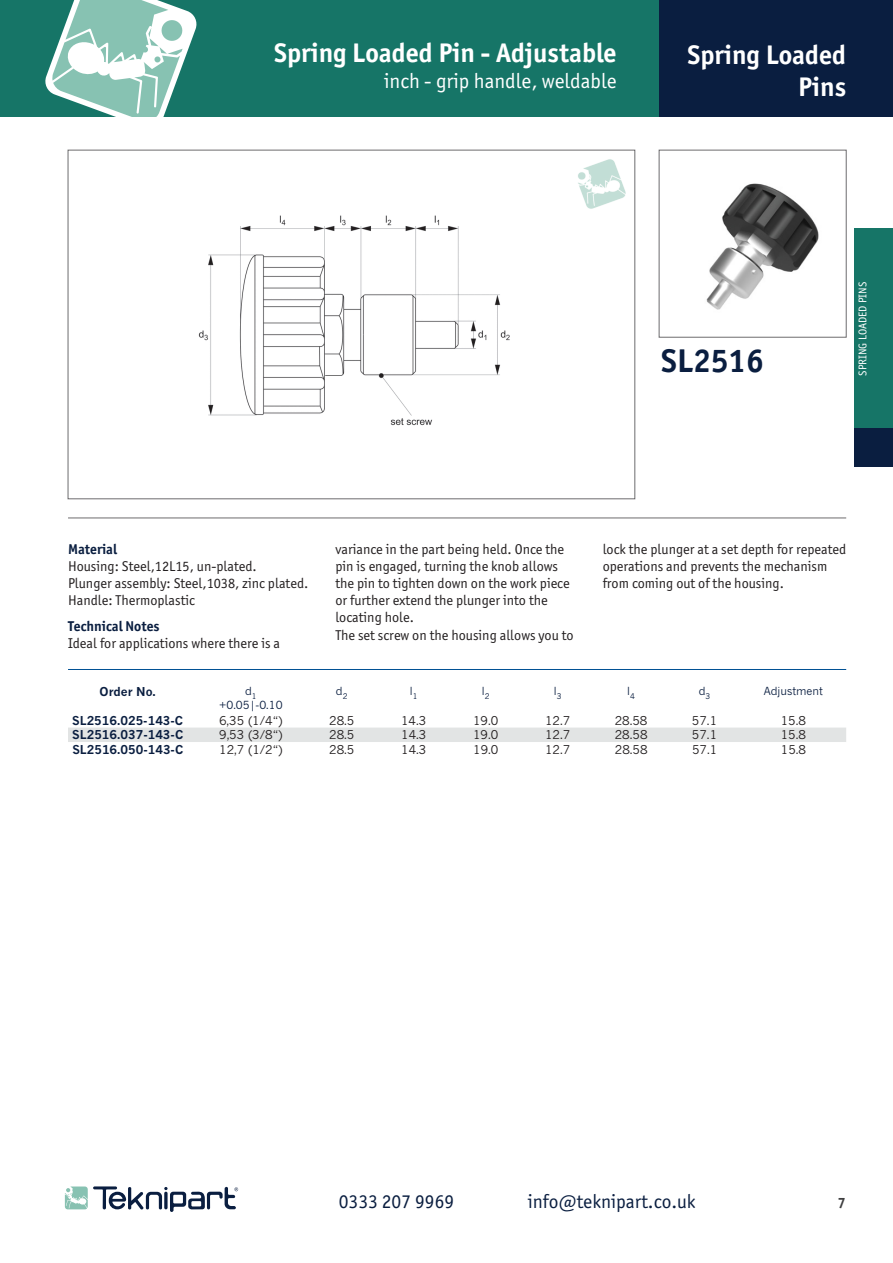
<style>
.page{position:relative;width:893px;height:1263px;background:#fff}
.page>*{position:absolute;margin:0;border:0;box-sizing:border-box;transform-origin:0 0}
.t1{font:700 33px "Officina Sans ITC Pro";color:#0a1e40}
.t2{font:700 27px/32.4px "Officina Sans ITC Pro";color:#fff;text-align:right}
.t3{font:21px "Officina Sans ITC Pro";color:#fff}
.t4{font:19.5px "Officina Sans ITC Pro";color:#0a1e40}
.t5{font:700 15px "Officina Sans ITC Pro";color:#3e3e3f}
.t6{font:14.25px/17.1px "Officina Sans ITC Pro";color:#231f20}
.t7{font:700 14.25px "Officina Sans ITC Pro";color:#0a1e40}
.t8{font:12px "News Gothic MT Pro";color:#231f20}
.t9{font:700 12px "News Gothic MT Pro";color:#0a1e40}
.t10{font:11.25px "Officina Sans ITC Pro";color:#fff}
.t11{font:11.1px/13.2px "News Gothic MT Pro";color:#0a1e40;text-align:center}
</style>
<div class="page">
<div style="left:0;top:0;width:659px;height:116px;background:#167567"></div>
<svg style="left:45px;top:0;width:152px;height:116px"></svg>
<div style="left:659px;top:0;width:234px;height:116px;background:#0a1e40"></div>
<div style="left:855px;top:228px;width:38px;height:200px;background:#167567"></div>
<div style="left:855px;top:428px;width:38px;height:38px;background:#0a1e40"></div>
<div style="left:68px;top:727px;width:778px;height:15px;background:#e2e4e4"></div>
<img style="left:198px;top:215px;width:312px;height:211px">
<img style="left:578px;top:159px;width:48px;height:50px">
<div style="left:659px;top:150px;width:187px;height:187px;border:1px solid #6d6c6e"></div>
<img style="left:706px;top:183px;width:113px;height:127px">
<svg style="left:64px;top:1185px;width:25px;height:25px"></svg>
<svg style="left:65px;top:1186px;width:173px;height:26px"></svg>
<hr style="left:68px;top:518px;width:778px;height:1px;background:#6d6c6e">
<hr style="left:68px;top:669px;width:778px;height:1px;background:#015194">
<h2 class="t2" style="left:274px;top:36px;width:344px">Spring Loaded Pin - Adjustable</h2>
<h3 class="t3" style="left:384px;top:69px;width:234px">inch - grip handle, weldable</h3>
<h2 class="t2" style="left:688px;top:38px;width:160px">Spring Loaded<br>Pins</h2>
<h1 class="t1" style="left:661px;top:340px;width:104px">SL2516</h1>
<p class="t10" style="left:856px;top:376px;width:95px;rotate:-90deg">SPRING LOADED PINS</p>
<p class="t7" style="left:68px;top:540px;width:51px">Material</p>
<p class="t6" style="left:68px;top:558px;width:242px">Housing: Steel,12L15, un-plated.<br>Plunger assembly: Steel,1038, zinc plated.<br>Handle: Thermoplastic</p>
<p class="t7" style="left:68px;top:617px;width:93px">Technical Notes</p>
<p class="t6" style="left:68px;top:635px;width:214px">Ideal for applications where there is a</p>
<p class="t6" style="left:335px;top:541px;width:240px">variance in the part being held. Once the pin is engaged, turning the knob allows the pin to tighten down on the work piece or further extend the plunger into the locating hole.<br>The set screw on the housing allows you to</p>
<p class="t6" style="left:603px;top:541px;width:245px">lock the plunger at a set depth for repeated operations and prevents the mechanism from coming out of the housing.</p>
<p class="t9" style="left:100px;top:685px;width:58px">Order No.</p>
<p class="t11" style="left:219px;top:685px;width:65px">d<sub>1 </sub>+0.05|-0.10</p>
<p class="t11" style="left:336px;top:685px;width:13px">d<sub>2</sub></p>
<p class="t11" style="left:410px;top:685px;width:9px">l<sub>1</sub></p>
<p class="t11" style="left:482px;top:685px;width:9px">l<sub>2</sub></p>
<p class="t11" style="left:554px;top:685px;width:9px">l<sub>3</sub></p>
<p class="t11" style="left:627px;top:685px;width:9px">l<sub>4</sub></p>
<p class="t11" style="left:699px;top:685px;width:13px">d<sub>3</sub></p>
<p class="t11" style="left:764px;top:685px;width:61px">Adjustment</p>
<p class="t9" style="left:72px;top:713px;width:112px">SL2516.025-143-C</p>
<p class="t8" style="left:219px;top:713px;width:65px">6,35 (1/4“)</p>
<p class="t8" style="left:329px;top:713px;width:27px">28.5</p>
<p class="t8" style="left:401px;top:713px;width:27px">14.3</p>
<p class="t8" style="left:473px;top:713px;width:27px">19.0</p>
<p class="t8" style="left:545px;top:713px;width:27px">12.7</p>
<p class="t8" style="left:615px;top:713px;width:34px">28.58</p>
<p class="t8" style="left:692px;top:713px;width:27px">57.1</p>
<p class="t8" style="left:781px;top:713px;width:27px">15.8</p>
<p class="t9" style="left:72px;top:728px;width:112px">SL2516.037-143-C</p>
<p class="t8" style="left:219px;top:728px;width:65px">9,53 (3/8“)</p>
<p class="t8" style="left:329px;top:728px;width:27px">28.5</p>
<p class="t8" style="left:401px;top:728px;width:27px">14.3</p>
<p class="t8" style="left:473px;top:728px;width:27px">19.0</p>
<p class="t8" style="left:545px;top:728px;width:27px">12.7</p>
<p class="t8" style="left:615px;top:728px;width:34px">28.58</p>
<p class="t8" style="left:692px;top:728px;width:27px">57.1</p>
<p class="t8" style="left:781px;top:728px;width:27px">15.8</p>
<p class="t9" style="left:72px;top:742px;width:112px">SL2516.050-143-C</p>
<p class="t8" style="left:219px;top:742px;width:65px">12,7 (1/2“)</p>
<p class="t8" style="left:329px;top:742px;width:27px">28.5</p>
<p class="t8" style="left:401px;top:742px;width:27px">14.3</p>
<p class="t8" style="left:473px;top:742px;width:27px">19.0</p>
<p class="t8" style="left:545px;top:742px;width:27px">12.7</p>
<p class="t8" style="left:615px;top:742px;width:34px">28.58</p>
<p class="t8" style="left:692px;top:742px;width:27px">57.1</p>
<p class="t8" style="left:781px;top:742px;width:27px">15.8</p>
<h3 class="t4" style="left:339px;top:1189px;width:117px">0333 207 9969</h3>
<h3 class="t4" style="left:528px;top:1189px;width:169px">info@teknipart.co.uk</h3>
<p class="t5" style="left:838px;top:1193px;width:10px">7</p>
</div>
